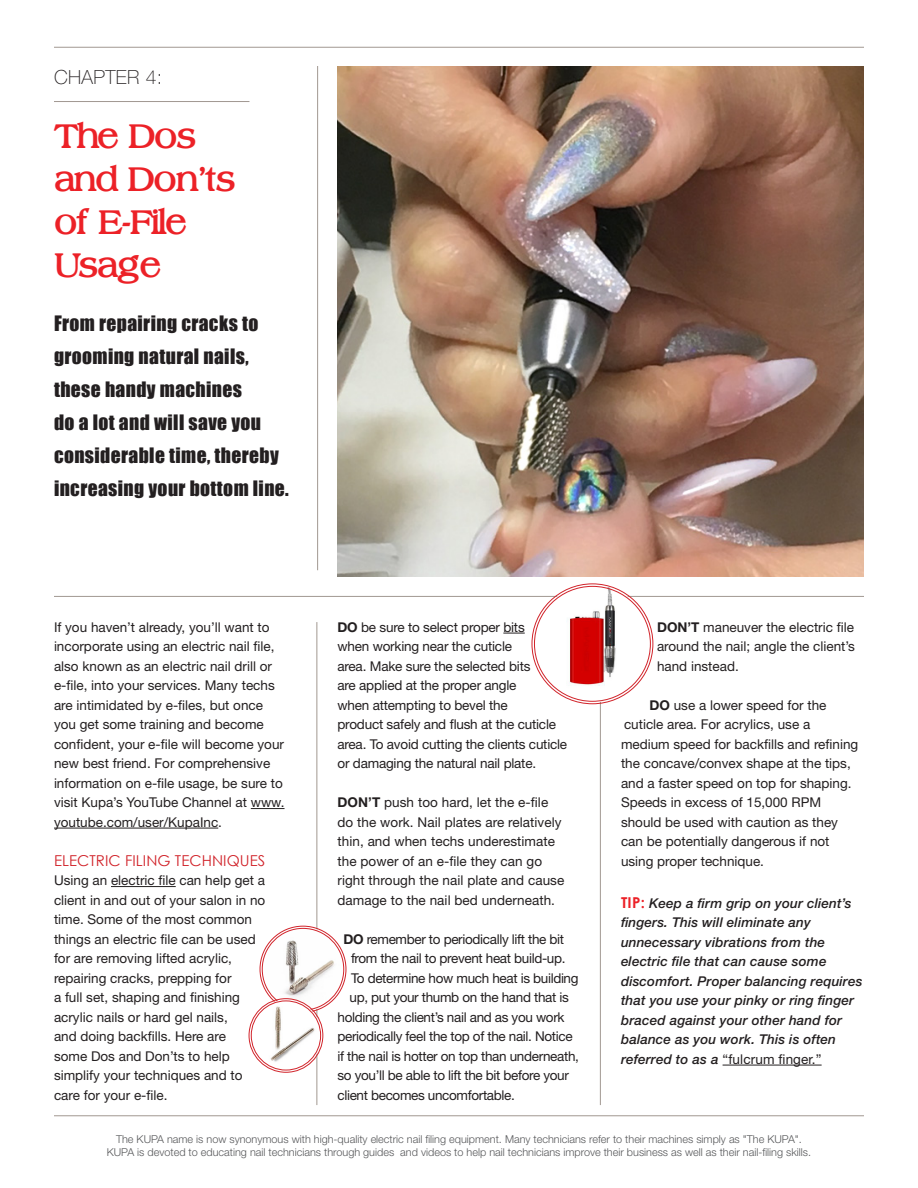
<style>
.page{position:relative;width:918px;height:1188px;background:#fff}
.page>*{position:absolute;margin:0;border:0;box-sizing:border-box;transform-origin:0 0}
.Headline{font:36px/43.2px "Broadsheet LDO Bold";letter-spacing:-.015em;color:#ec2127}
.Deck{font:19.5px/33px "Impact";letter-spacing:.02em;color:#231f20}
.Chapter{font:100 19.5px "Helvetica Neue LT Std";letter-spacing:.02em;color:#231f20}
.Body_copy{font:15px "Century Gothic";letter-spacing:.005em;color:#d1232a}
.Body_copy-2{font:13.5px/19.5px "Helvetica Neue LT Std";color:#231f20}
.Body_copy-3{font:13.5px "Helvetica Neue LT Std";letter-spacing:-.025em;color:#231f20}
.Body_copy-4{font:italic 500 13.5px/19.5px "Helvetica Neue LT Std";letter-spacing:.01em;color:#231f20}
.Fine_Print_bottom{font:300 10.8px "Helvetica Neue LT Std";color:#57585a}
.s1{font-weight:700}
.s2{font-family:"Century Gothic";font-weight:700;font-style:normal;font-size:15px;color:#ec2127}
.s3{font-weight:400;font-style:normal}
</style>
<div class="page">
<hr style="left:54px;top:47px;width:810px;height:1px;background:#a19891">
<hr style="left:54px;top:101px;width:195px;height:1px;background:#a19891">
<hr style="left:54px;top:1115px;width:810px;height:1px;background:#a19891">
<hr style="left:317px;top:66px;width:1px;height:504px;background:#a19891">
<img style="left:338px;top:66px;width:525px;height:511px">
<hr style="left:251px;top:808px;width:34px;height:1px;background:#231f20">
<hr style="left:54px;top:828px;width:164px;height:1px;background:#231f20">
<hr style="left:111px;top:886px;width:65px;height:1px;background:#231f20">
<svg style="left:503px;top:633px;width:22px;height:1px"></svg>
<hr style="left:723px;top:1065px;width:99px;height:1px;background:#231f20">
<hr style="left:54px;top:596px;width:810px;height:1px;background:#a19891">
<hr style="left:600px;top:622px;width:1px;height:483px;background:#a19891">
<hr style="left:316px;top:622px;width:1px;height:483px;background:#a19891">
<img style="left:261px;top:927px;width:84px;height:84px;border-radius:41px">
<img style="left:553px;top:585px;width:88px;height:118px">
<img style="left:250px;top:1000px;width:72px;height:71px">
<div style="left:249px;top:998px;width:74px;height:74px;border:1px solid #d1232a;border-radius:50%"></div>
<div style="left:251px;top:1001px;width:70px;height:69px;border:1px solid #d1232a;border-radius:50%"></div>
<p class="Chapter" style="left:54px;top:65px;width:110px">CHAPTER 4:</p>
<p class="Headline" style="left:54px;top:114px;width:183px">The Dos and Don’ts of E-File<br>Usage</p>
<p class="Deck" style="left:54px;top:307px;width:236px">From repairing cracks to grooming natural nails, these handy machines<br>do a lot and will save you considerable time, thereby increasing your bottom line.</p>
<p class="Body_copy-2" style="left:54px;top:617px;width:232px">If you haven’t already, you’ll want to incorporate using an electric nail file, also known as an electric nail drill or e-file, into your services. Many techs are intimidated by e-files, but once you get some training and become confident, your e-file will become your new best friend. For comprehensive information on e-file usage, be sure to visit Kupa’s YouTube Channel at www. youtube.com/user/KupaInc.</p>
<p class="Body_copy" style="left:54px;top:851px;width:213px">ELECTRIC FILING TECHNIQUES</p>
<p class="Body_copy-2" style="left:54px;top:870px;width:213px">Using an electric file can help get a client in and out of your salon in no time. Some of the most common things an electric file can be used for are removing lifted acrylic, repairing cracks, prepping for<br>a full set, shaping and finishing acrylic nails or hard gel nails,<br>and doing backfills. Here are<br>some Dos and Don’ts to help simplify your techniques and to care for your e-file.</p>
<p class="Body_copy-2" style="left:338px;top:617px;width:231px"><span class="s1">DO</span> be sure to select proper bits<br>when working near the cuticle<br>area. Make sure the selected bits<br>are applied at the proper angle<br>when attempting to bevel the<br>product safely and flush at the cuticle area. To avoid cutting the clients cuticle or damaging the natural nail plate.</p>
<p class="Body_copy-2" style="left:338px;top:792px;width:228px"><span class="s1">DON’T</span> push too hard, let the e-file do the work. Nail plates are relatively thin, and when techs underestimate the power of an e-file they can go right through the nail plate and cause damage to the nail bed underneath.</p>
<p class="Body_copy-3" style="left:344px;top:931px;width:222px"><span class="s1">DO</span> remember to periodically lift the bit</p>
<p class="Body_copy-3" style="left:351px;top:950px;width:216px">from the nail to prevent heat build-up.</p>
<p class="Body_copy-3" style="left:351px;top:970px;width:229px">To determine how much heat is building</p>
<p class="Body_copy-3" style="left:350px;top:989px;width:221px">up, put your thumb on the hand that is</p>
<p class="Body_copy-3" style="left:338px;top:1009px;width:229px">holding the client’s nail and as you work</p>
<p class="Body_copy-3" style="left:338px;top:1028px;width:237px">periodically feel the top of the nail. Notice</p>
<p class="Body_copy-3" style="left:338px;top:1048px;width:243px">if the nail is hotter on top than underneath,</p>
<p class="Body_copy-3" style="left:338px;top:1067px;width:233px">so you’ll be able to lift the bit before your</p>
<p class="Body_copy-3" style="left:338px;top:1087px;width:179px">client becomes uncomfortable.</p>
<p class="Body_copy-2" style="left:657px;top:617px;width:200px;text-align:justify"><span class="s1">DON’T</span> maneuver the electric file around the nail; angle the client’s hand instead.</p>
<p class="Body_copy-2" style="left:621px;top:695px;width:239px;text-indent:28px"><span class="s1">DO</span> use a lower speed for the cuticle area. For acrylics, use a medium speed for backfills and refining the concave/convex shape at the tips, and a faster speed on top for shaping.<br>Speeds in excess of 15,000 RPM should be used with caution as they can be potentially dangerous if not using proper technique.</p>
<p class="Body_copy-4" style="left:621px;top:893px;width:243px"><span class="s2">TIP:</span> Keep a firm grip on your client’s fingers. This will eliminate any unnecessary vibrations from the electric file that can cause some discomfort. Proper balancing requires that you use your pinky or ring finger braced against your other hand for balance as you work. This is often referred to as a <span class="s3">“fulcrum finger.”</span></p>
<p class="Fine_Print_bottom" style="left:116px;top:1133px;width:687px">The KUPA name is now synonymous with high-quality electric nail filing equipment. Many technicians refer to their machines simply as "The KUPA".</p>
<p class="Fine_Print_bottom" style="left:107px;top:1146px;width:706px">KUPA is devoted to educating nail technicians through guides and videos to help nail technicians improve their business as well as their nail-filing skills.</p>
</div>
